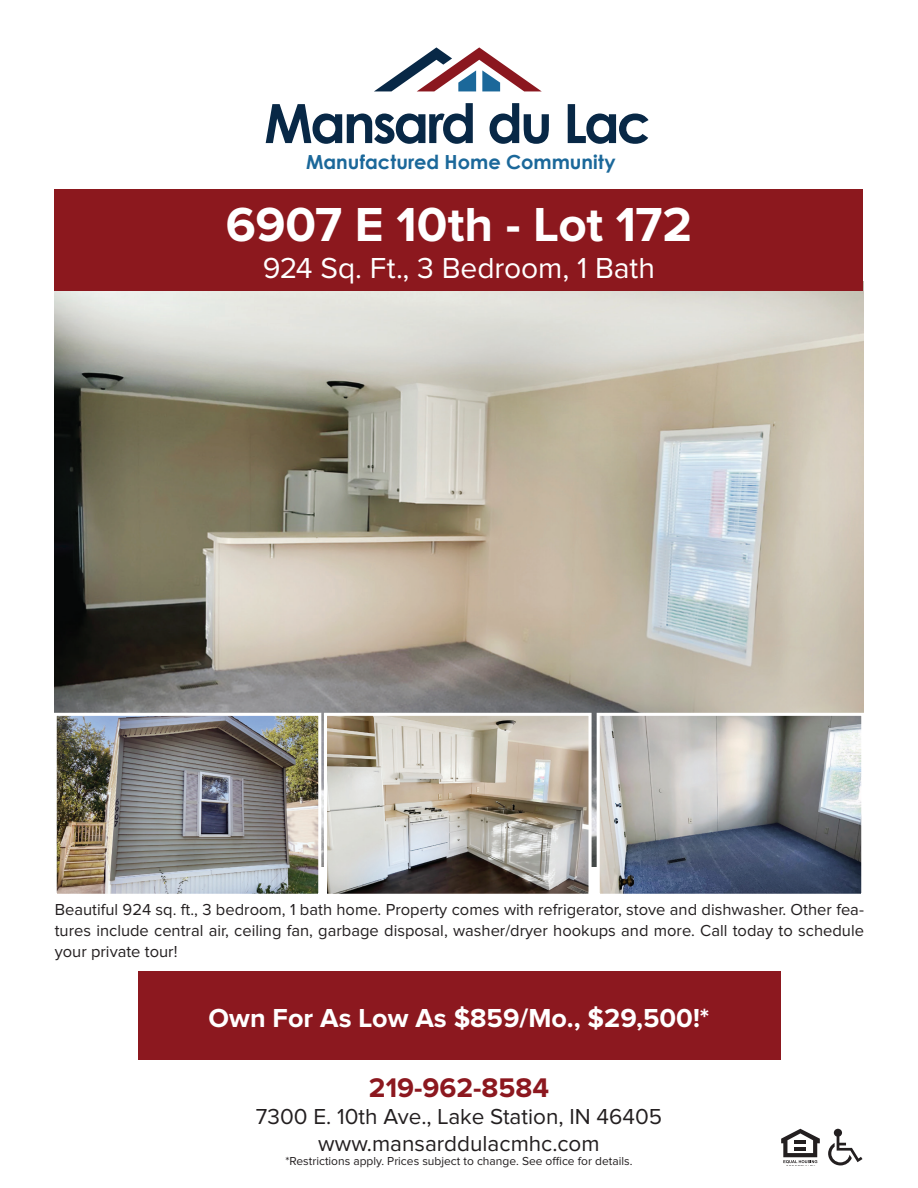
<style>
.page{position:relative;width:918px;height:1188px;background:#fff}
.page>*{position:absolute;margin:0;border:0;box-sizing:border-box;transform-origin:0 0}
.t1{font:700 54.3px "Century Gothic";letter-spacing:-.055em;color:#082846}
.t2{font:700 49.5px "Proxima Nova";letter-spacing:-.005em;color:#fff}
.t3{font:30px "Proxima Nova";letter-spacing:-.005em;color:#fff}
.t4{font:700 27.9px "Proxima Nova";color:#8c181f}
.t5{font:700 27px "Proxima Nova";color:#fff}
.t6{font:22.5px/27px "Proxima Nova";color:#231f20;text-align:center}
.t7{font:700 19.5px "Century Gothic";color:#1b689a}
.t8{font:16.5px/21px "Proxima Nova";color:#231f20;text-align:justify}
.t9{font:12px "Proxima Nova";color:#231f20}
</style>
<div class="page">
<img style="left:55px;top:291px;width:808px;height:575px">
<div style="left:55px;top:189px;width:808px;height:102px;background:#8c181e"></div>
<svg style="left:374px;top:47px;width:167px;height:44px"></svg>
<div style="left:138px;top:971px;width:642px;height:89px;background:#8c181f"></div>
<svg style="left:781px;top:1129px;width:39px;height:34px"></svg>
<svg style="left:828px;top:1129px;width:34px;height:36px"></svg>
<img style="left:601px;top:717px;width:259px;height:176px">
<div style="left:597px;top:713px;width:267px;height:184px;border:3px solid #fff"></div>
<img style="left:328px;top:717px;width:260px;height:176px">
<div style="left:324px;top:713px;width:268px;height:184px;border:3px solid #fff"></div>
<img style="left:58px;top:717px;width:259px;height:176px">
<div style="left:54px;top:713px;width:267px;height:184px;border:3px solid #fff"></div>
<h1 class="t1" style="left:264px;top:82px;width:389px">Mansard du Lac</h1>
<p class="t7" style="left:306px;top:147px;width:311px">Manufactured Home Community</p>
<h2 class="t2" style="left:226px;top:196px;width:468px">6907 E 10th - Lot 172</h2>
<h3 class="t3" style="left:263px;top:254px;width:394px">924 Sq. Ft., 3 Bedroom, 1 Bath</h3>
<p class="t8" style="left:55px;top:900px;width:811px">Beautiful 924 sq. ft., 3 bedroom, 1 bath home. Property comes with refrigerator, stove and dishwasher. Other fea&shy;tures include central air, ceiling fan, garbage disposal, washer/dryer hookups and more. Call today to schedule your private tour!</p>
<h3 class="t5" style="left:209px;top:1002px;width:502px">Own For As Low As $859/Mo., $29,500!*</h3>
<h3 class="t4" style="left:369px;top:1072px;width:182px">219-962-8584</h3>
<h3 class="t6" style="left:256px;top:1104px;width:408px">7300 E. 10th Ave., Lake Station, IN 46405 www.mansarddulacmhc.com</h3>
<p class="t9" style="left:286px;top:1156px;width:348px">*Restrictions apply. Prices subject to change. See office for details.</p>
</div>
